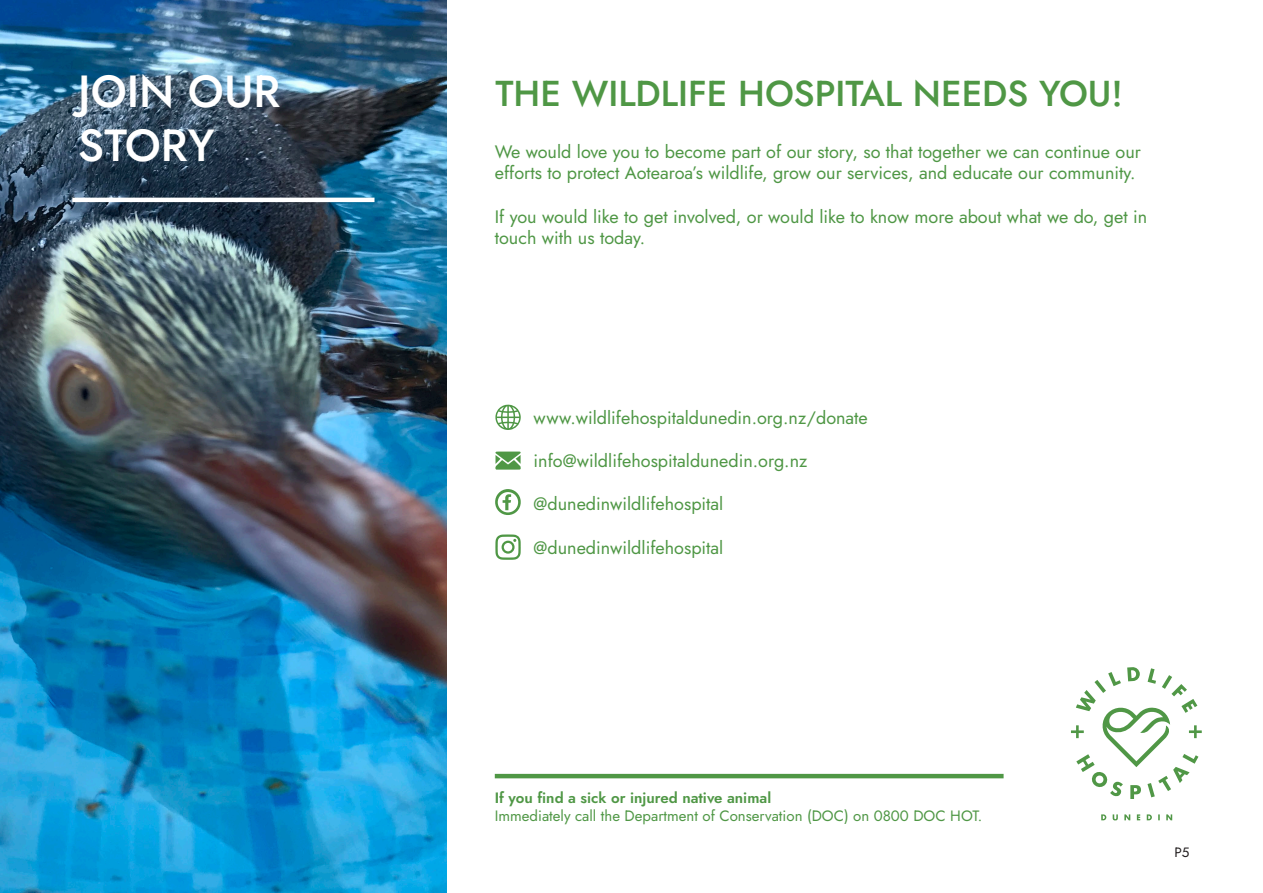
<style>
.page{position:relative;width:1263px;height:893px;background:#fff}
.page>*{position:absolute;margin:0;border:0;box-sizing:border-box;transform-origin:0 0}
.t1{font:500 45px/54px "Jost";color:#fff}
.t2{font:500 36px "Jost";color:#4f9745}
.t3{font:18px/21.6px "Jost";color:#4f9745}
.t4{font:15px "Jost";color:#4f9745}
.t5{font:600 15px "Jost";color:#4f9745}
.body_normal{font:13.5px "Jost";color:#231f20}
</style>
<div class="page">
<img style="left:0;top:0;width:447px;height:893px">
<svg style="left:495px;top:404px;width:26px;height:26px"></svg>
<svg style="left:495px;top:452px;width:26px;height:18px"></svg>
<svg style="left:495px;top:534px;width:26px;height:26px"></svg>
<svg style="left:495px;top:489px;width:26px;height:26px"></svg>
<hr style="left:72px;top:198px;width:302px;height:4px;background:#fff">
<svg style="left:1101px;top:814px;width:71px;height:6px"></svg>
<svg style="left:1071px;top:667px;width:131px;height:132px"></svg>
<hr style="left:495px;top:774px;width:508px;height:4px;background:#4f9745">
<p class="t1" style="left:78px;top:64px;width:204px">JOIN OUR<br>STORY</p>
<p class="t2" style="left:495px;top:69px;width:629px">THE WILDLIFE HOSPITAL NEEDS YOU!</p>
<p class="t3" style="left:495px;top:141px;width:648px">We would love you to become part of our story, so that together we can continue our efforts to protect Aotearoa’s wildlife, grow our services, and educate our community.</p>
<p class="t3" style="left:495px;top:206px;width:654px">If you would like to get involved, or would like to know more about what we do, get in touch with us today.</p>
<p class="t3" style="left:534px;top:407px;width:336px">www.wildlifehospitaldunedin.org.nz/donate</p>
<p class="t3" style="left:534px;top:450px;width:275px">info@wildlifehospitaldunedin.org.nz</p>
<p class="t3" style="left:534px;top:494px;width:191px">@dunedinwildlifehospital</p>
<p class="t3" style="left:534px;top:537px;width:191px">@dunedinwildlifehospital</p>
<p class="t5" style="left:495px;top:787px;width:278px">If you find a sick or injured native animal</p>
<p class="t4" style="left:495px;top:805px;width:489px">Immediately call the Department of Conservation (DOC) on 0800 DOC HOT.</p>
<p class="body_normal" style="left:1174px;top:843px;width:17px">P5</p>
</div>
